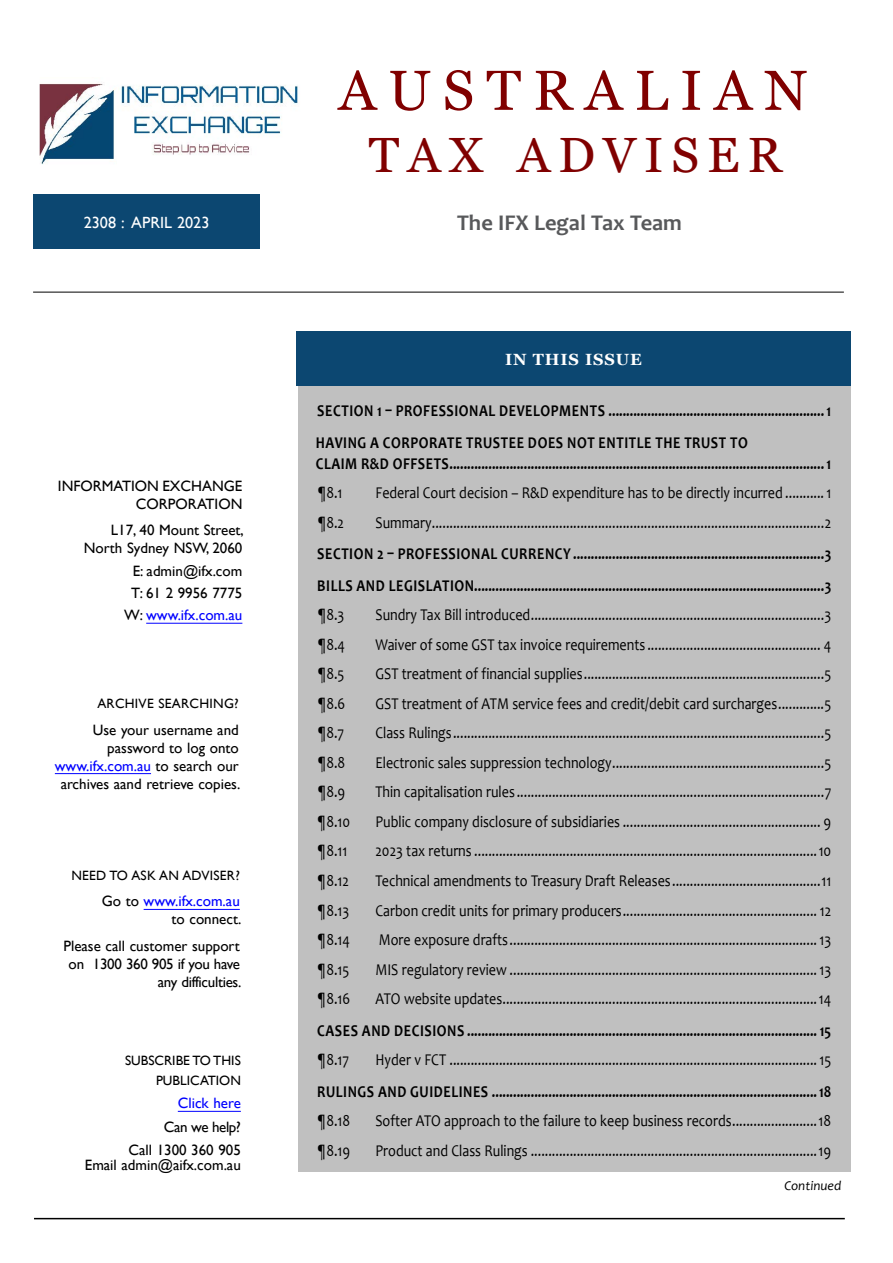
<style>
.page{position:relative;width:893px;height:1263px;background:#fff}
.page>*{position:absolute;margin:0;border:0;box-sizing:border-box;transform-origin:0 0}
.t1{font:56.25px "Georgia";letter-spacing:.215em;color:#800000}
.t2{font:49.5px "Georgia";letter-spacing:.16em;color:#800000}
.t3{font:700 22.5px "Candara";color:#58595b}
.t4{font:16.5px "Candara";color:#000;scale:.85 1}
.t5{font:700 16.5px/31.7px "Candara";letter-spacing:.04em;color:#000;scale:.85 1}
.t6{font:16.2px "Gill Sans";color:#fff}
.t7{font:700 16.2px "Georgia";letter-spacing:.05em;color:#fff}
.t8{font:15px/18px "Gill Sans";color:#000;text-align:right}
.t9{font:15px/18px "Gill Sans";letter-spacing:-.02em;color:#000;text-align:right}
.t10{font:15px "Gill Sans";color:#00f}
.t11{font:13.5px "Gill Sans";letter-spacing:.02em;color:#000}
.t12{font:13.5px/19.5px "Gill Sans";color:#000;text-align:right}
.t13{font:italic 13.5px "Candara";color:#000}
.s1{color:#00f}
</style>
<div class="page">
<div style="left:298px;top:333px;width:552px;height:838px;background:#c0c0c0"></div>
<hr style="left:55px;top:773px;width:96px;height:1px;background:#00f">
<hr style="left:178px;top:1111px;width:63px;height:1px;background:#00f">
<hr style="left:144px;top:909px;width:96px;height:1px;background:#00f">
<div style="left:33px;top:195px;width:227px;height:54px;background:#0c4771"></div>
<hr style="left:146px;top:623px;width:96px;height:1px;background:#00f">
<hr style="left:33px;top:292px;width:811px;height:1px;background:#000">
<hr style="left:34px;top:1218px;width:811px;height:1px;background:#000">
<div style="left:296px;top:331px;width:554px;height:54px;background:#0c4771"></div>
<img style="left:39px;top:83px;width:259px;height:82px">
<p class="t6" style="left:84px;top:213px;width:127px">2308 : APRIL 2023</p>
<p class="t8" style="left:58px;top:477px;width:186px">INFORMATION EXCHANGE<br>CORPORATION</p>
<p class="t8" style="left:84px;top:521px;width:162px">L17, 40 Mount Street,<br>North Sydney NSW, 2060</p>
<p class="t8" style="left:124px;top:559px;width:120px;line-height:22.2px;text-align:center">E: admin@ifx.com<br>T: 61 2 9956 7775<br>W: <span class="s1">www.ifx.com.au</span></p>
<p class="t11" style="left:97px;top:696px;width:143px">ARCHIVE SEARCHING?</p>
<p class="t8" style="left:55px;top:720px;width:187px">Use your username and password to log onto <span class="s1">www.ifx.com.au</span> to search our archives aand retrieve copies.</p>
<p class="t11" style="left:71px;top:867px;width:170px">NEED TO ASK AN ADVISER?</p>
<p class="t8" style="left:102px;top:892px;width:141px">Go to <span class="s1">www.ifx.com.au </span>to connect.</p>
<p class="t9" style="left:63px;top:937px;width:179px">Please call customer support on 1300 360 905 if you have any difficulties.</p>
<p class="t12" style="left:125px;top:1051px;width:117px">SUBSCRIBE TO THIS<br>PUBLICATION</p>
<p class="t10" style="left:178px;top:1094px;width:65px">Click here</p>
<p class="t8" style="left:129px;top:1115px;width:114px;line-height:23.5px">Can we help?<br>Call 1300 360 905</p>
<p class="t8" style="left:85px;top:1156px;width:158px">Email admin@aifx.com.au</p>
<h1 class="t1" style="left:338px;top:49px;width:470px">AUSTRALIAN</h1>
<h2 class="t2" style="left:369px;top:119px;width:415px">TAX ADVISER</h2>
<h3 class="t3" style="left:457px;top:209px;width:226px">The IFX Legal Tax Team</h3>
<p class="t7" style="left:505px;top:347px;width:138px">IN THIS ISSUE</p>
<p class="t5" style="left:316px;top:395px;width:608px">SECTION 1 – PROFESSIONAL DEVELOPMENTS ............................................................. 1<br>HAVING A CORPORATE TRUSTEE DOES NOT ENTITLE THE TRUST TO</p>
<p class="t5" style="left:316px;top:447px;width:608px">CLAIM R&amp;D OFFSETS.......................................................................................................... 1</p>
<p class="t4" style="left:317px;top:483px;width:32px">¶8.1</p>
<p class="t4" style="left:375px;top:483px;width:538px">Federal Court decision – R&amp;D expenditure has to be directly incurred ........... 1</p>
<p class="t4" style="left:317px;top:512px;width:33px">¶8.2</p>
<p class="t4" style="left:375px;top:512px;width:538px">Summary...............................................................................................................2</p>
<p class="t5" style="left:317px;top:538px;width:606px">SECTION 2 – PROFESSIONAL CURRENCY .......................................................................3<br>BILLS AND LEGISLATION...................................................................................................3</p>
<p class="t4" style="left:317px;top:605px;width:34px">¶8.3</p>
<p class="t4" style="left:375px;top:605px;width:538px">Sundry Tax Bill introduced...................................................................................3</p>
<p class="t4" style="left:317px;top:635px;width:35px">¶8.4</p>
<p class="t4" style="left:375px;top:635px;width:538px">Waiver of some GST tax invoice requirements ................................................. 4</p>
<p class="t4" style="left:317px;top:664px;width:34px">¶8.5</p>
<p class="t4" style="left:375px;top:664px;width:538px">GST treatment of financial supplies....................................................................5</p>
<p class="t4" style="left:317px;top:694px;width:35px">¶8.6</p>
<p class="t4" style="left:375px;top:694px;width:538px">GST treatment of ATM service fees and credit/debit card surcharges.............5</p>
<p class="t4" style="left:317px;top:723px;width:34px">¶8.7</p>
<p class="t4" style="left:375px;top:723px;width:538px">Class Rulings.........................................................................................................5</p>
<p class="t4" style="left:317px;top:753px;width:35px">¶8.8</p>
<p class="t4" style="left:375px;top:753px;width:538px">Electronic sales suppression technology............................................................5</p>
<p class="t4" style="left:317px;top:782px;width:35px">¶8.9</p>
<p class="t4" style="left:375px;top:782px;width:538px">Thin capitalisation rules .......................................................................................7</p>
<p class="t4" style="left:317px;top:812px;width:41px">¶8.10</p>
<p class="t4" style="left:375px;top:812px;width:538px">Public company disclosure of subsidiaries ........................................................ 9</p>
<p class="t4" style="left:317px;top:841px;width:37px">¶8.11</p>
<p class="t4" style="left:375px;top:841px;width:538px">2023 tax returns .................................................................................................10</p>
<p class="t4" style="left:317px;top:871px;width:39px">¶8.12</p>
<p class="t4" style="left:375px;top:871px;width:538px">Technical amendments to Treasury Draft Releases..........................................11</p>
<p class="t4" style="left:317px;top:900px;width:40px">¶8.13</p>
<p class="t4" style="left:375px;top:900px;width:538px">Carbon credit units for primary producers....................................................... 12</p>
<p class="t4" style="left:317px;top:930px;width:40px">¶8.14</p>
<p class="t4" style="left:379px;top:930px;width:534px">More exposure drafts....................................................................................... 13</p>
<p class="t4" style="left:317px;top:959px;width:40px">¶8.15</p>
<p class="t4" style="left:375px;top:959px;width:538px">MIS regulatory review ....................................................................................... 13</p>
<p class="t4" style="left:317px;top:989px;width:41px">¶8.16</p>
<p class="t4" style="left:375px;top:989px;width:538px">ATO website updates.........................................................................................14</p>
<p class="t5" style="left:317px;top:1014px;width:606px">CASES AND DECISIONS ................................................................................................... 15</p>
<p class="t4" style="left:317px;top:1050px;width:39px">¶8.17</p>
<p class="t4" style="left:375px;top:1050px;width:538px">Hyder v FCT ........................................................................................................ 15</p>
<p class="t5" style="left:317px;top:1075px;width:606px">RULINGS AND GUIDELINES ............................................................................................18</p>
<p class="t4" style="left:317px;top:1111px;width:41px">¶8.18</p>
<p class="t4" style="left:375px;top:1111px;width:538px">Softer ATO approach to the failure to keep business records........................18</p>
<p class="t4" style="left:317px;top:1140px;width:41px">¶8.19</p>
<p class="t4" style="left:375px;top:1140px;width:538px">Product and Class Rulings .................................................................................19</p>
<p class="t13" style="left:784px;top:1178px;width:58px">Continued</p>
</div>
